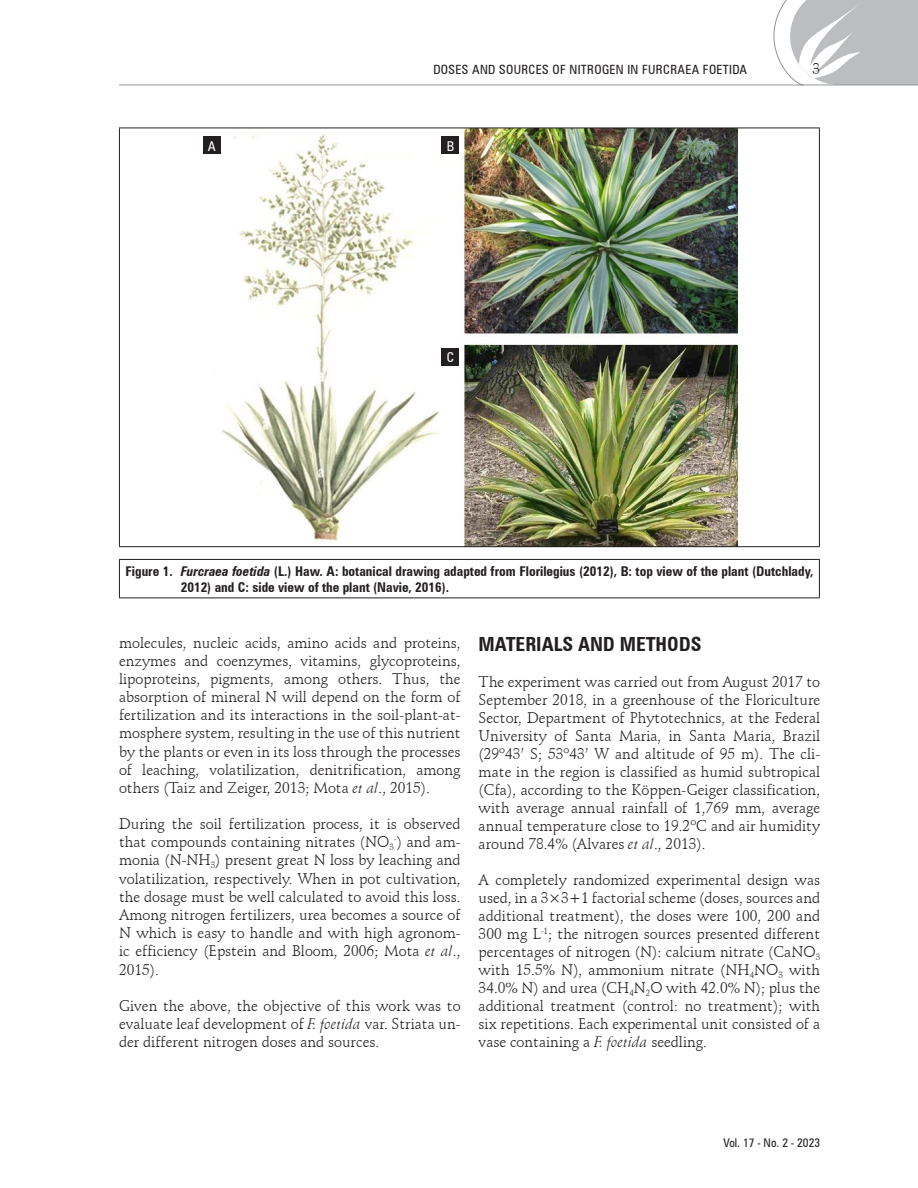
<style>
.page{position:relative;width:918px;height:1188px;background:#fff}
.page>*{position:absolute;margin:0;border:0;box-sizing:border-box;transform-origin:0 0}
._12_T1{font:700 condensed 19.5px "Zurich BT";color:#231f20}
._15_texto{font:15px/18.1px "Schneidler BT";color:#231f20;text-align:justify}
._18_TAB_titulo{font:700 condensed 13.5px/16.2px "Zurich BT";color:#231f20}
._20_TAB_encabezado{font:condensed 13.5px "Zurich BT";color:#fff}
.t1{font:condensed 12.75px "Zurich BT";letter-spacing:.025em;color:#231f20}
.t2{font:condensed 12px "Zurich BT";color:#231f20}
.s1{font-style:italic}
</style>
<div class="page">
<svg style="left:119px;top:0;width:799px;height:86px"></svg>
<img style="left:203px;top:129px;width:534px;height:417px">
<hr style="left:119px;top:559px;width:701px;height:1px;background:#231f20">
<hr style="left:119px;top:560px;width:1px;height:38px;background:#231f20">
<hr style="left:819px;top:560px;width:1px;height:38px;background:#231f20">
<hr style="left:119px;top:598px;width:701px;height:1px;background:#231f20">
<hr style="left:119px;top:128px;width:701px;height:1px;background:#231f20">
<hr style="left:119px;top:128px;width:1px;height:418px;background:#231f20">
<hr style="left:819px;top:128px;width:1px;height:418px;background:#231f20">
<hr style="left:119px;top:546px;width:701px;height:1px;background:#231f20">
<div style="left:203px;top:137px;width:17px;height:17px;background:#231f20"></div>
<div style="left:442px;top:137px;width:17px;height:17px;background:#231f20"></div>
<div style="left:442px;top:348px;width:17px;height:17px;background:#231f20"></div>
<p class="t1" style="left:433px;top:62px;width:315px">DOSES AND SOURCES OF NITROGEN IN FURCRAEA FOETIDA</p>
<p class="_15_texto" style="left:812px;top:60px;width:9px">3</p>
<p class="_20_TAB_encabezado" style="left:208px;top:138px;width:9px">A</p>
<p class="_20_TAB_encabezado" style="left:447px;top:138px;width:9px">B</p>
<p class="_20_TAB_encabezado" style="left:447px;top:349px;width:9px">C</p>
<p class="_18_TAB_titulo" style="left:181px;top:563px;width:634px;text-indent:-55px">Figure 1. <span class="s1">Furcraea foetida</span> (L.) Haw. A: botanical drawing adapted from Florilegius (2012), B: top view of the plant (Dutchlady,<br>2012) and C: side view of the plant (Navie, 2016).</p>
<p class="_15_texto" style="left:119px;top:633px;width:343px">molecules, nucleic acids, amino acids and proteins, enzymes and coenzymes, vitamins, glycoproteins, lipoproteins, pigments, among others. Thus, the absorption of mineral N will depend on the form of fertilization and its interactions in the soil-plant-at&shy;mosphere system, resulting in the use of this nutrient by the plants or even in its loss through the processes of leaching, volatilization, denitrification, among others (Taiz and Zeiger, 2013; Mota <span class="s1">et al</span>., 2015).</p>
<p class="_15_texto" style="left:119px;top:815px;width:343px">During the soil fertilization process, it is observed that compounds containing nitrates (NO<sub>3</sub><sup>-</sup>) and am&shy;monia (N-NH<sub>3</sub>) present great N loss by leaching and volatilization, respectively. When in pot cultivation, the dosage must be well calculated to avoid this loss.<br>Among nitrogen fertilizers, urea becomes a source of N which is easy to handle and with high agronom&shy;ic efficiency (Epstein and Bloom, 2006; Mota <span class="s1">et al</span>., 2015).</p>
<p class="_15_texto" style="left:119px;top:996px;width:343px">Given the above, the objective of this work was to evaluate leaf development of <span class="s1">F. foetida</span> var. Striata un&shy;der different nitrogen doses and sources.</p>
<p class="_12_T1" style="left:479px;top:632px;width:224px">MATERIALS AND METHODS</p>
<p class="_15_texto" style="left:479px;top:673px;width:343px">The experiment was carried out from August 2017 to September 2018, in a greenhouse of the Floriculture Sector, Department of Phytotechnics, at the Federal University of Santa Maria, in Santa Maria, Brazil (29º43’ S; 53º43’ W and altitude of 95 m). The cli&shy;mate in the region is classified as humid subtropical (Cfa), according to the Köppen-Geiger classification, with average annual rainfall of 1,769 mm, average annual temperature close to 19.2ºC and air humidity around 78.4% (Alvares <span class="s1">et al</span>., 2013).</p>
<p class="_15_texto" style="left:479px;top:871px;width:343px">A completely randomized experimental design was used, in a 3×3+1 factorial scheme (doses, sources and additional treatment), the doses were 100, 200 and 300 mg L<sup>-1</sup>; the nitrogen sources presented different percentages of nitrogen (N): calcium nitrate (CaNO<sub>3 </sub>with 15.5% N), ammonium nitrate (NH<sub>4</sub>NO<sub>3</sub> with 34.0% N) and urea (CH<sub>4</sub>N<sub>2</sub>O with 42.0% N); plus the additional treatment (control: no treatment); with six repetitions. Each experimental unit consisted of a vase containing a <span class="s1">F. foetida</span> seedling.</p>
<p class="t2" style="left:724px;top:1135px;width:98px">Vol. 17 - No. 2 - 2023</p>
</div>
